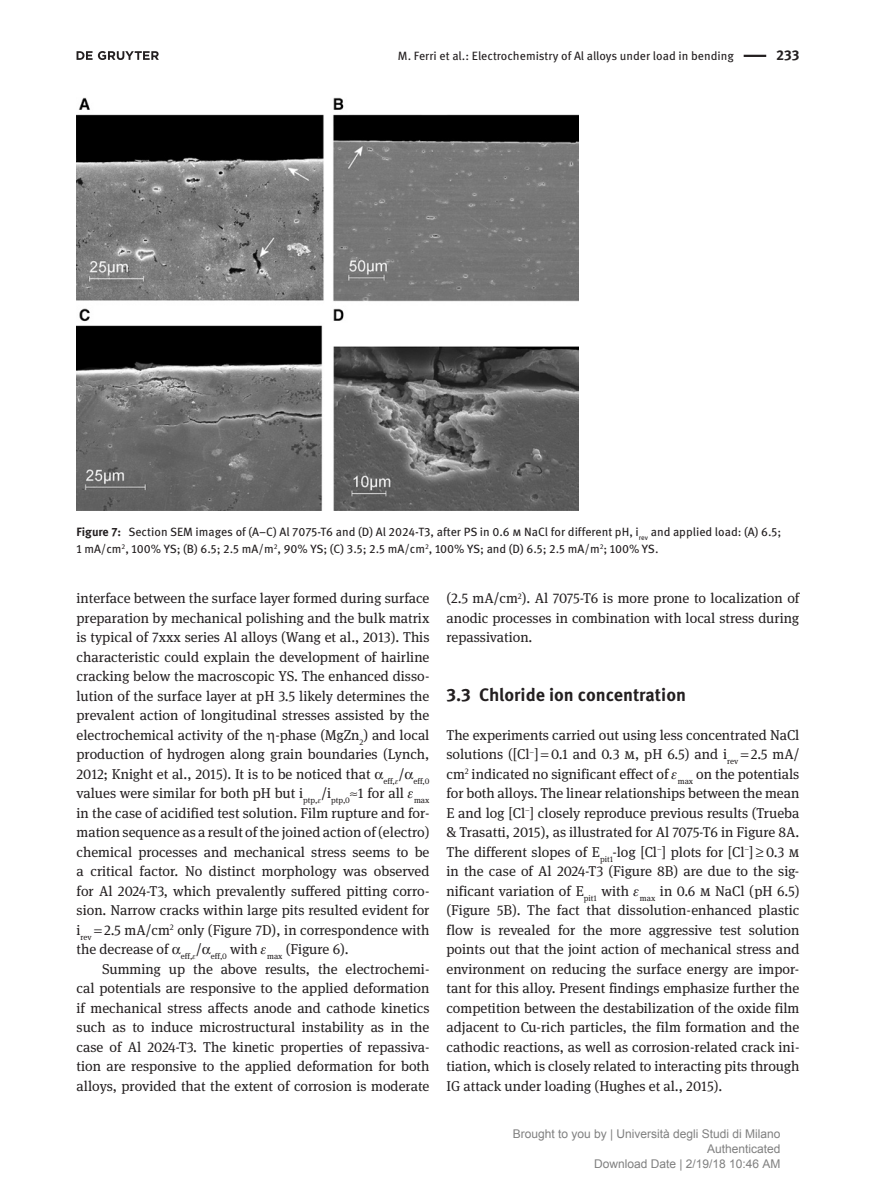
<style>
.page{position:relative;width:893px;height:1191px;background:#fff}
.page>*{position:absolute;margin:0;border:0;box-sizing:border-box;transform-origin:0 0}
.t1{font:700 18px "DG Meta Science";color:#231f20}
.t2{font:14.25px/19.5px "DG Meta Serif Science";color:#231f20;text-align:justify}
.t3{font:700 14.25px "DG Meta Science";color:#231f20}
.t4{font:12px/16.5px "DG Meta Science";color:#231f20}
.t5{font:12px/15px "Arial";color:#808080;text-align:right}
.s1{font-weight:700}
</style>
<div class="page">
<hr style="left:744px;top:55px;width:22px;height:2px;background:#231f20">
<img style="left:77px;top:98px;width:501px;height:412px">
<svg style="left:77px;top:51px;width:82px;height:9px"></svg>
<p class="t4" style="left:398px;top:47px;width:337px">M. Ferri et al.: Electrochemistry of Al alloys under load in bending</p>
<p class="t3" style="left:776px;top:44px;width:25px">233</p>
<p class="t4" style="left:77px;top:524px;width:706px"><span class="s1">Figure 7:</span> Section SEM images of (A–C) Al 7075-T6 and (D) Al 2024-T3, after PS in 0.6 m NaCl for different pH, i<sub>rev</sub> and applied load: (A) 6.5;<br>1 mA/cm<sup>2</sup>, 100% YS; (B) 6.5; 2.5 mA/m<sup>2</sup>, 90% YS; (C) 3.5; 2.5 mA/cm<sup>2</sup>, 100% YS; and (D) 6.5; 2.5 mA/m<sup>2</sup>; 100% YS.</p>
<p class="t2" style="left:77px;top:588px;width:354px">interface between the surface layer formed during surface preparation by mechanical polishing and the bulk matrix is typical of 7xxx series Al alloys (Wang et al., 2013). This characteristic could explain the development of hairline cracking below the macroscopic YS. The enhanced disso&shy;lution of the surface layer at pH 3.5 likely determines the prevalent action of longitudinal stresses assisted by the electrochemical activity of the -phase (MgZn<sub>2</sub>) and local production of hydrogen along grain boundaries (Lynch, 2012; Knight et al., 2015). It is to be noticed that <sub>eff,</sub> / <sub>eff,0 </sub>values were similar for both pH but i<sub>ptp,</sub> /i<sub>ptp,0</sub>≈1 for all <sub>max </sub>in the case of acidified test solution. Film rupture and for&shy;mation sequence as a result of the joined action of (electro) chemical processes and mechanical stress seems to be a critical factor. No distinct morphology was observed for Al 2024-T3, which prevalently suffered pitting corro&shy;sion. Narrow cracks within large pits resulted evident for i<sub>rev</sub> 2.5 mA/cm<sup>2</sup> only (Figure 7D), in correspondence with the decrease of <sub>eff,</sub> / <sub>eff,0</sub> with <sub>max</sub> (Figure 6).</p>
<p class="t2" style="left:77px;top:959px;width:354px;text-indent:26px">Summing up the above results, the electrochemi&shy;cal potentials are responsive to the applied deformation if mechanical stress affects anode and cathode kinetics such as to induce microstructural instability as in the case of Al 2024-T3. The kinetic properties of repassiva&shy;tion are responsive to the applied deformation for both alloys, provided that the extent of corrosion is moderate</p>
<p class="t2" style="left:446px;top:588px;width:354px">(2.5 mA/cm<sup>2</sup>). Al 7075-T6 is more prone to localization of anodic processes in combination with local stress during repassivation.</p>
<p class="t1" style="left:446px;top:680px;width:241px">3.3 Chloride ion concentration</p>
<p class="t2" style="left:446px;top:725px;width:354px">The experiments carried out using less concentrated NaCl solutions ([Cl<sup>−</sup>] 0.1 and 0.3 m, pH 6.5) and i<sub>rev</sub> 2.5 mA/ cm<sup>2</sup> indicated no significant effect of <sub>max</sub> on the potentials for both alloys. The linear relationships between the mean E and log [Cl<sup>−</sup>] closely reproduce previous results (Trueba &amp; Trasatti, 2015), as illustrated for Al 7075-T6 in Figure 8A.<br>The different slopes of E<sub>pit1</sub>-log [Cl<sup>−</sup>] plots for [Cl<sup>−</sup>] ≥ 0.3 m in the case of Al 2024-T3 (Figure 8B) are due to the sig&shy;nificant variation of E<sub>pit1</sub> with <sub>max</sub> in 0.6 m NaCl (pH 6.5) (Figure 5B). The fact that dissolution-enhanced plastic flow is revealed for the more aggressive test solution points out that the joint action of mechanical stress and environment on reducing the surface energy are impor&shy;tant for this alloy. Present findings emphasize further the competition between the destabilization of the oxide film adjacent to Cu-rich particles, the film formation and the cathodic reactions, as well as corrosion-related crack ini&shy;tiation, which is closely related to interacting pits through IG attack under loading (Hughes et al., 2015).</p>
<p class="t5" style="left:513px;top:1127px;width:269px">Brought to you by | Università degli Studi di Milano<br>Authenticated<br>Download Date | 2/19/18 10:46 AM</p>
</div>
